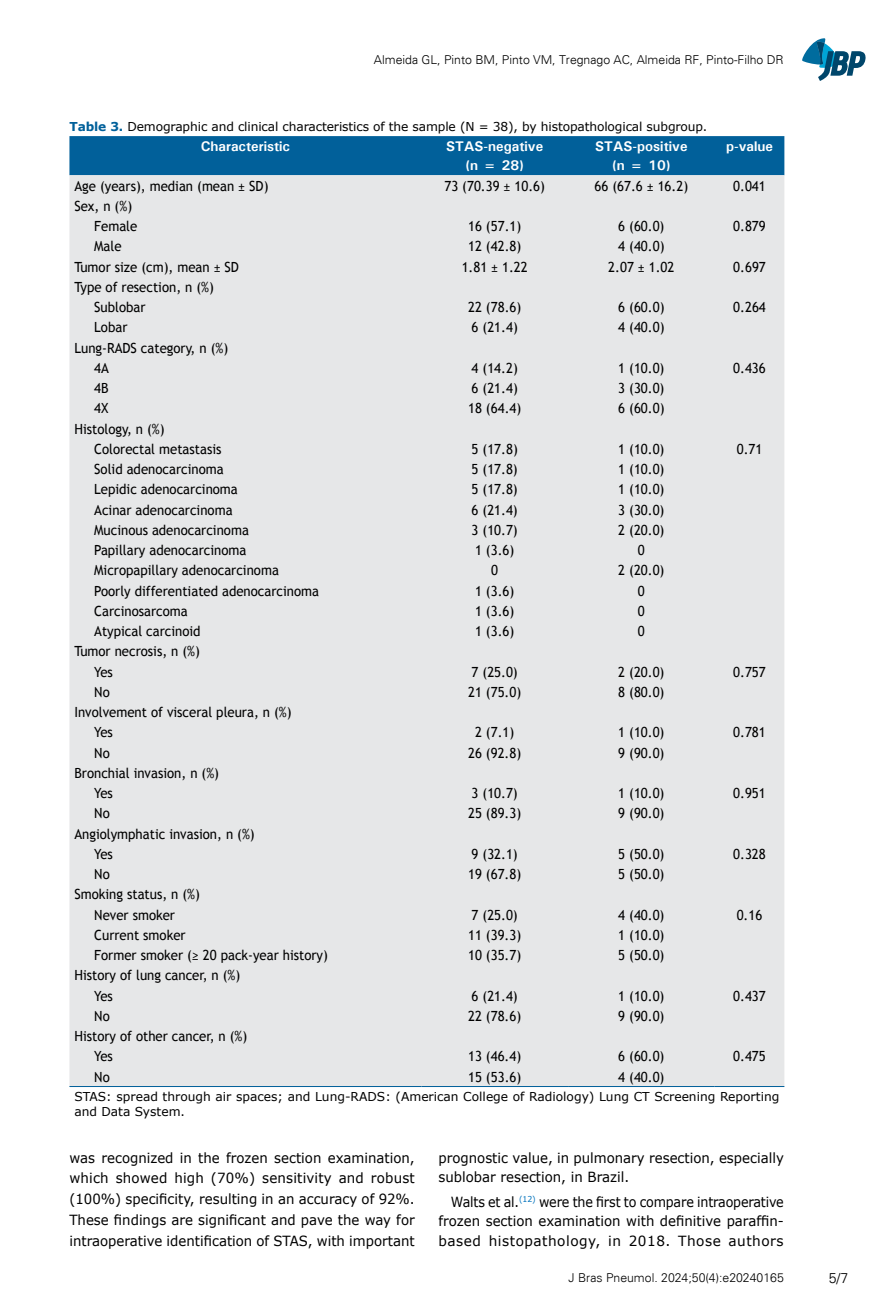
<style>
.page{position:relative;width:893px;height:1315px;background:#fff}
.page>*{position:absolute;margin:0;border:0;box-sizing:border-box;transform-origin:0 0}
.t1{font:14px/20.3px "Trebuchet MS";color:#000;scale:.94 1}
.t2{font:14px/20.7px "Verdana";color:#000;text-align:justify;scale:.95 1}
.t3{font:14px/19.4px "Verdana";color:#000;text-align:justify;scale:.91 1}
.t4{font:700 14px "Univers";color:#fff}
.t5{font:300 14px "Univers";color:#000}
.t6{font:12.25px/14.7px "Verdana";color:#000}
.t7{font:300 12.25px "Univers";color:#000}
.s1{font-weight:700;color:#01609a}
</style>
<div class="page">
<svg style="left:802px;top:38px;width:64px;height:43px"></svg>
<div style="left:69px;top:136px;width:715px;height:39px;background:#01609a"></div>
<div style="left:69px;top:175px;width:715px;height:911px;background:#e6e7e8"></div>
<hr style="left:69px;top:1086px;width:352px;height:1px;background:#01609a">
<hr style="left:421px;top:1086px;width:147px;height:1px;background:#01609a">
<hr style="left:568px;top:1086px;width:147px;height:1px;background:#01609a">
<hr style="left:715px;top:1086px;width:69px;height:1px;background:#01609a">
<p class="t7" style="left:374px;top:52px;width:411px">Almeida GL, Pinto BM, Pinto VM, Tregnago AC, Almeida RF, Pinto-Filho DR</p>
<p class="t6" style="left:69px;top:119px;width:639px"><span class="s1">Table 3.</span> Demographic and clinical characteristics of the sample (N = 38), by histopathological subgroup.</p>
<p class="t4" style="left:201px;top:137px;width:91px">Characteristic</p>
<p class="t4" style="left:446px;top:137px;width:98px">STAS-negative</p>
<p class="t4" style="left:595px;top:137px;width:94px">STAS-positive</p>
<p class="t4" style="left:726px;top:137px;width:48px">p-value</p>
<p class="t4" style="left:466px;top:157px;width:60px">(n = 28)</p>
<p class="t4" style="left:612px;top:157px;width:60px">(n = 10)</p>
<p class="t1" style="left:74px;top:176px;width:208px">Age (years), median (mean ± SD)</p>
<p class="t1" style="left:444px;top:176px;width:109px">73 (70.39 ± 10.6)</p>
<p class="t1" style="left:594px;top:176px;width:101px">66 (67.6 ± 16.2)</p>
<p class="t1" style="left:733px;top:176px;width:36px">0.041</p>
<p class="t1" style="left:94px;top:196px;width:47px;text-indent:-20px">Sex, n (%)<br>Female</p>
<p class="t1" style="left:468px;top:216px;width:58px">16 (57.1)</p>
<p class="t1" style="left:618px;top:216px;width:51px">6 (60.0)</p>
<p class="t1" style="left:733px;top:216px;width:36px">0.879</p>
<p class="t1" style="left:94px;top:236px;width:31px">Male</p>
<p class="t1" style="left:468px;top:236px;width:58px">12 (42.8)</p>
<p class="t1" style="left:618px;top:236px;width:51px">4 (40.0)</p>
<p class="t1" style="left:74px;top:257px;width:177px">Tumor size (cm), mean ± SD</p>
<p class="t1" style="left:462px;top:257px;width:72px">1.81 ± 1.22</p>
<p class="t1" style="left:608px;top:257px;width:72px">2.07 ± 1.02</p>
<p class="t1" style="left:733px;top:257px;width:36px">0.697</p>
<p class="t1" style="left:94px;top:277px;width:129px;text-indent:-20px">Type of resection, n (%)<br>Sublobar</p>
<p class="t1" style="left:468px;top:297px;width:58px">22 (78.6)</p>
<p class="t1" style="left:618px;top:297px;width:51px">6 (60.0)</p>
<p class="t1" style="left:733px;top:297px;width:36px">0.264</p>
<p class="t1" style="left:94px;top:317px;width:37px">Lobar</p>
<p class="t1" style="left:472px;top:317px;width:51px">6 (21.4)</p>
<p class="t1" style="left:618px;top:317px;width:51px">4 (40.0)</p>
<p class="t1" style="left:94px;top:338px;width:144px;text-indent:-20px">Lung-RADS category, n (%)<br>4A</p>
<p class="t1" style="left:472px;top:358px;width:51px">4 (14.2)</p>
<p class="t1" style="left:618px;top:358px;width:51px">1 (10.0)</p>
<p class="t1" style="left:733px;top:358px;width:36px">0.436</p>
<p class="t1" style="left:94px;top:378px;width:17px">4B</p>
<p class="t1" style="left:472px;top:378px;width:51px">6 (21.4)</p>
<p class="t1" style="left:618px;top:378px;width:51px">3 (30.0)</p>
<p class="t1" style="left:94px;top:398px;width:17px">4X</p>
<p class="t1" style="left:468px;top:398px;width:58px">18 (64.4)</p>
<p class="t1" style="left:618px;top:398px;width:51px">6 (60.0)</p>
<p class="t1" style="left:94px;top:419px;width:137px;text-indent:-20px">Histology, n (%)<br>Colorectal metastasis</p>
<p class="t1" style="left:472px;top:439px;width:51px">5 (17.8)</p>
<p class="t1" style="left:618px;top:439px;width:51px">1 (10.0)</p>
<p class="t1" style="left:737px;top:439px;width:29px">0.71</p>
<p class="t1" style="left:94px;top:459px;width:139px">Solid adenocarcinoma</p>
<p class="t1" style="left:472px;top:459px;width:51px">5 (17.8)</p>
<p class="t1" style="left:618px;top:459px;width:51px">1 (10.0)</p>
<p class="t1" style="left:94px;top:479px;width:154px">Lepidic adenocarcinoma</p>
<p class="t1" style="left:472px;top:479px;width:51px">5 (17.8)</p>
<p class="t1" style="left:618px;top:479px;width:51px">1 (10.0)</p>
<p class="t1" style="left:94px;top:499px;width:149px">Acinar adenocarcinoma</p>
<p class="t1" style="left:472px;top:499px;width:51px">6 (21.4)</p>
<p class="t1" style="left:618px;top:499px;width:51px">3 (30.0)</p>
<p class="t1" style="left:94px;top:520px;width:166px">Mucinous adenocarcinoma</p>
<p class="t1" style="left:472px;top:520px;width:51px">3 (10.7)</p>
<p class="t1" style="left:618px;top:520px;width:51px">2 (20.0)</p>
<p class="t1" style="left:94px;top:540px;width:163px">Papillary adenocarcinoma</p>
<p class="t1" style="left:475px;top:540px;width:43px">1 (3.6)</p>
<p class="t1" style="left:638px;top:540px;width:9px">0</p>
<p class="t1" style="left:94px;top:560px;width:198px">Micropapillary adenocarcinoma</p>
<p class="t1" style="left:491px;top:560px;width:9px">0</p>
<p class="t1" style="left:618px;top:560px;width:51px">2 (20.0)</p>
<p class="t1" style="left:94px;top:580px;width:241px">Poorly differentiated adenocarcinoma</p>
<p class="t1" style="left:475px;top:580px;width:43px">1 (3.6)</p>
<p class="t1" style="left:638px;top:580px;width:9px">0</p>
<p class="t1" style="left:94px;top:601px;width:101px">Carcinosarcoma</p>
<p class="t1" style="left:475px;top:601px;width:43px">1 (3.6)</p>
<p class="t1" style="left:638px;top:601px;width:9px">0</p>
<p class="t1" style="left:94px;top:621px;width:115px">Atypical carcinoid</p>
<p class="t1" style="left:475px;top:621px;width:43px">1 (3.6)</p>
<p class="t1" style="left:638px;top:621px;width:9px">0</p>
<p class="t1" style="left:94px;top:641px;width:114px;text-indent:-20px">Tumor necrosis, n (%)<br>Yes</p>
<p class="t1" style="left:472px;top:661px;width:51px">7 (25.0)</p>
<p class="t1" style="left:618px;top:661px;width:51px">2 (20.0)</p>
<p class="t1" style="left:733px;top:661px;width:36px">0.757</p>
<p class="t1" style="left:94px;top:682px;width:18px">No</p>
<p class="t1" style="left:468px;top:682px;width:58px">21 (75.0)</p>
<p class="t1" style="left:618px;top:682px;width:51px">8 (80.0)</p>
<p class="t1" style="left:94px;top:702px;width:212px;text-indent:-20px">Involvement of visceral pleura, n (%)<br>Yes</p>
<p class="t1" style="left:475px;top:722px;width:43px">2 (7.1)</p>
<p class="t1" style="left:618px;top:722px;width:51px">1 (10.0)</p>
<p class="t1" style="left:733px;top:722px;width:36px">0.781</p>
<p class="t1" style="left:94px;top:742px;width:18px">No</p>
<p class="t1" style="left:468px;top:742px;width:58px">26 (92.8)</p>
<p class="t1" style="left:618px;top:742px;width:51px">9 (90.0)</p>
<p class="t1" style="left:94px;top:763px;width:134px;text-indent:-20px">Bronchial invasion, n (%)<br>Yes</p>
<p class="t1" style="left:472px;top:783px;width:51px">3 (10.7)</p>
<p class="t1" style="left:618px;top:783px;width:51px">1 (10.0)</p>
<p class="t1" style="left:733px;top:783px;width:36px">0.951</p>
<p class="t1" style="left:94px;top:803px;width:18px">No</p>
<p class="t1" style="left:468px;top:803px;width:58px">25 (89.3)</p>
<p class="t1" style="left:618px;top:803px;width:51px">9 (90.0)</p>
<p class="t1" style="left:94px;top:823px;width:172px;text-indent:-20px">Angiolymphatic invasion, n (%)<br>Yes</p>
<p class="t1" style="left:472px;top:844px;width:51px">9 (32.1)</p>
<p class="t1" style="left:618px;top:844px;width:51px">5 (50.0)</p>
<p class="t1" style="left:733px;top:844px;width:36px">0.328</p>
<p class="t1" style="left:94px;top:864px;width:18px">No</p>
<p class="t1" style="left:468px;top:864px;width:58px">19 (67.8)</p>
<p class="t1" style="left:618px;top:864px;width:51px">5 (50.0)</p>
<p class="t1" style="left:74px;top:884px;width:135px;text-align:center">Smoking status, n (%)<br>Never smoker</p>
<p class="t1" style="left:472px;top:904px;width:51px">7 (25.0)</p>
<p class="t1" style="left:618px;top:904px;width:51px">4 (40.0)</p>
<p class="t1" style="left:737px;top:904px;width:29px">0.16</p>
<p class="t1" style="left:94px;top:925px;width:99px">Current smoker</p>
<p class="t1" style="left:468px;top:925px;width:58px">11 (39.3)</p>
<p class="t1" style="left:618px;top:925px;width:51px">1 (10.0)</p>
<p class="t1" style="left:94px;top:945px;width:250px">Former smoker (≥ 20 pack-year history)</p>
<p class="t1" style="left:468px;top:945px;width:58px">10 (35.7)</p>
<p class="t1" style="left:618px;top:945px;width:51px">5 (50.0)</p>
<p class="t1" style="left:94px;top:965px;width:157px;text-indent:-20px">History of lung cancer, n (%)<br>Yes</p>
<p class="t1" style="left:472px;top:985px;width:51px">6 (21.4)</p>
<p class="t1" style="left:618px;top:985px;width:51px">1 (10.0)</p>
<p class="t1" style="left:733px;top:985px;width:36px">0.437</p>
<p class="t1" style="left:94px;top:1006px;width:18px">No</p>
<p class="t1" style="left:468px;top:1006px;width:58px">22 (78.6)</p>
<p class="t1" style="left:618px;top:1006px;width:51px">9 (90.0)</p>
<p class="t1" style="left:94px;top:1026px;width:164px;text-indent:-20px">History of other cancer, n (%)<br>Yes</p>
<p class="t1" style="left:468px;top:1046px;width:58px">13 (46.4)</p>
<p class="t1" style="left:618px;top:1046px;width:51px">6 (60.0)</p>
<p class="t1" style="left:733px;top:1046px;width:36px">0.475</p>
<p class="t1" style="left:94px;top:1066px;width:18px">No</p>
<p class="t1" style="left:468px;top:1066px;width:58px">15 (53.6)</p>
<p class="t1" style="left:618px;top:1066px;width:51px">4 (40.0)</p>
<p class="t6" style="left:74px;top:1089px;width:706px">STAS: spread through air spaces; and Lung-RADS: (American College of Radiology) Lung CT Screening Reporting and Data System.</p>
<p class="t2" style="left:69px;top:1147px;width:365px">was recognized in the frozen section examination, which showed high (70%) sensitivity and robust (100%) specificity, resulting in an accuracy of 92%.<br>These findings are significant and pave the way for intraoperative identification of STAS, with important</p>
<p class="t2" style="left:439px;top:1148px;width:365px;line-height:19.4px">prognostic value, in pulmonary resection, especially sublobar resection, in Brazil.</p>
<p class="t3" style="left:439px;top:1192px;width:381px;text-indent:12px">Walts et al.<sup>(12)</sup> were the first to compare intraoperative frozen section examination with definitive paraffin&shy;based histopathology, in 2018. Those authors</p>
<p class="t7" style="left:569px;top:1270px;width:217px">J Bras Pneumol. 2024;50(4):e20240165</p>
<p class="t5" style="left:829px;top:1269px;width:21px">5/7</p>
</div>
